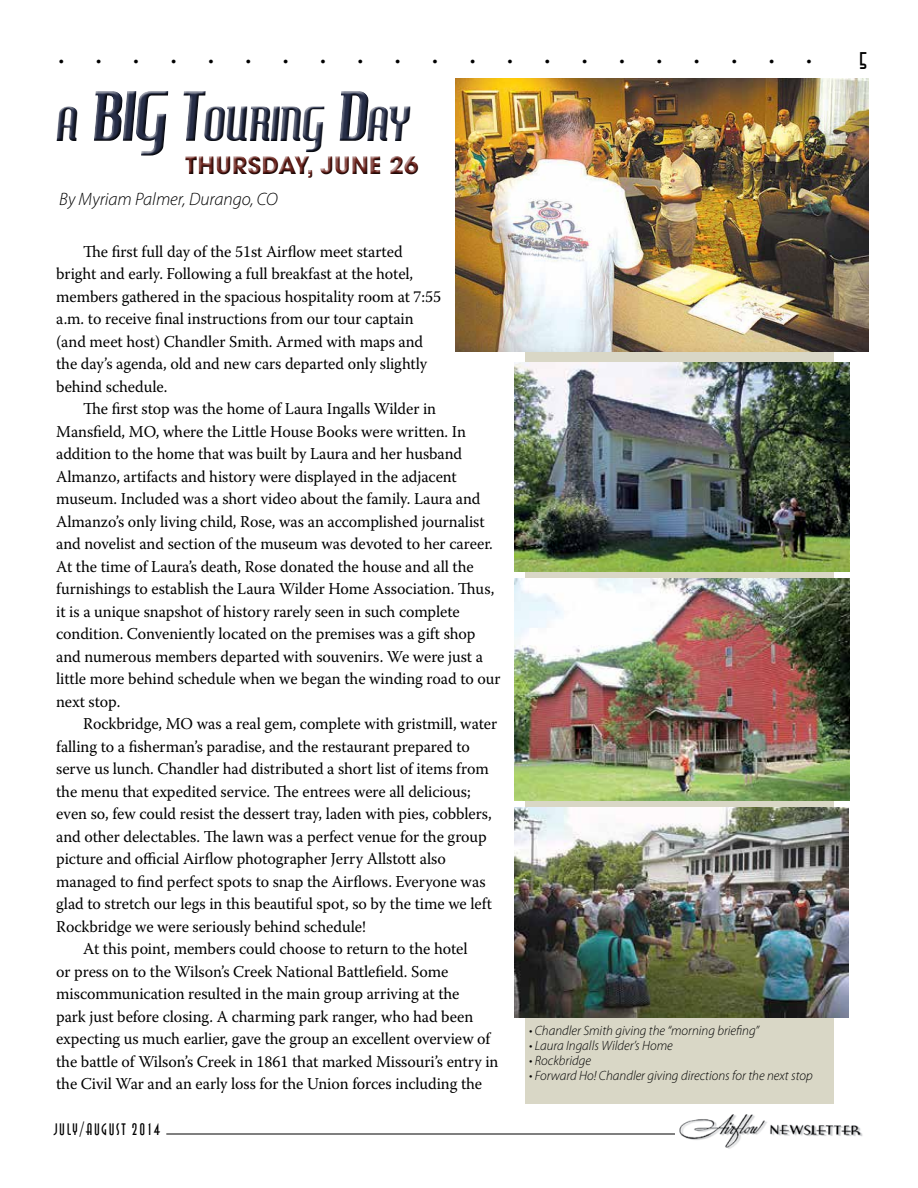
<style>
.page{position:relative;width:918px;height:1188px;background:#fff}
.page>*{position:absolute;margin:0;border:0;box-sizing:border-box;transform-origin:0 0}
.t1{font:47.25px "Hamburger Heaven";color:#262d47}
.t2{font:700 24px "Avant Garde";color:#6c231c}
.t3{font:300 21px "Myriad Pro";color:#000}
.t4{font:italic 300 18px "Myriad Pro";color:#000}
.t5{font:16.5px "Warnock Pro";letter-spacing:-.005em;color:#000}
.t6{font:16.5px "Anna";letter-spacing:.1em;color:#000}
.t7{font:italic 300 13.5px "Myriad Pro";color:#000}
.s1{font-family:"Anna";font-weight:400;font-size:24px}
.s2{font-size:67.5px}
</style>
<div class="page">
<img style="left:679px;top:1114px;width:184px;height:35px">
<hr style="left:166px;top:1134px;width:509px;height:1px;background:#000">
<div style="left:525px;top:294px;width:309px;height:810px;background:#d9d7c6"></div>
<div style="left:54px;top:89px;width:360px;height:70px;background:#000;opacity:.75"></div>
<div style="left:182px;top:153px;width:238px;height:27px;background:#fff"></div>
<div style="left:182px;top:155px;width:240px;height:26px;background:#000;opacity:.75"></div>
<img style="left:514px;top:578px;width:335px;height:223px">
<img style="left:514px;top:363px;width:335px;height:209px">
<img style="left:455px;top:79px;width:414px;height:272px">
<img style="left:514px;top:808px;width:335px;height:209px">
<p class="t3" style="left:59px;top:47px;width:44px">• •</p>
<p class="t3" style="left:134px;top:47px;width:44px">• •</p>
<p class="t3" style="left:208px;top:47px;width:44px">• •</p>
<p class="t3" style="left:283px;top:47px;width:44px">• •</p>
<p class="t3" style="left:358px;top:47px;width:44px">• •</p>
<p class="t3" style="left:433px;top:47px;width:44px">• •</p>
<p class="t3" style="left:507px;top:47px;width:44px">• •</p>
<p class="t3" style="left:582px;top:47px;width:44px">• •</p>
<p class="t3" style="left:657px;top:47px;width:44px">• •</p>
<p class="t3" style="left:732px;top:47px;width:44px">• •</p>
<p class="t3" style="left:806px;top:47px;width:63px">• <span class="s1">5</span></p>
<h1 class="t1" style="left:56px;top:96px;width:354px">A <span class="s2">Big</span> <span class="s2">T</span>OURING <span class="s2">D</span>AY</h1>
<p class="t4" style="left:59px;top:188px;width:220px">By Myriam Palmer, Durango, CO</p>
<p class="t5" style="left:83px;top:241px;width:321px">The first full day of the 51st Airflow meet started</p>
<p class="t5" style="left:56px;top:264px;width:359px">bright and early. Following a full breakfast at the hotel,</p>
<p class="t5" style="left:56px;top:286px;width:386px">members gathered in the spacious hospitality room at 7:55</p>
<p class="t5" style="left:56px;top:309px;width:359px">a.m. to receive final instructions from our tour captain</p>
<p class="t5" style="left:56px;top:331px;width:369px">(and meet host) Chandler Smith. Armed with maps and</p>
<p class="t5" style="left:56px;top:354px;width:373px">the day’s agenda, old and new cars departed only slightly</p>
<p class="t5" style="left:56px;top:376px;width:113px">behind schedule.</p>
<p class="t5" style="left:83px;top:399px;width:355px">The first stop was the home of Laura Ingalls Wilder in</p>
<p class="t5" style="left:56px;top:421px;width:411px">Mansfield, MO, where the Little House Books were written. In</p>
<p class="t5" style="left:56px;top:444px;width:408px">addition to the home that was built by Laura and her husband</p>
<p class="t5" style="left:56px;top:466px;width:402px">Almanzo, artifacts and history were displayed in the adjacent</p>
<p class="t5" style="left:56px;top:489px;width:426px">museum. Included was a short video about the family. Laura and</p>
<p class="t5" style="left:56px;top:511px;width:430px">Almanzo’s only living child, Rose, was an accomplished journalist</p>
<p class="t5" style="left:56px;top:534px;width:438px">and novelist and section of the museum was devoted to her career.</p>
<p class="t5" style="left:56px;top:556px;width:419px">At the time of Laura’s death, Rose donated the house and all the</p>
<p class="t5" style="left:56px;top:579px;width:440px">furnishings to establish the Laura Wilder Home Association. Thus,</p>
<p class="t5" style="left:56px;top:601px;width:405px">it is a unique snapshot of history rarely seen in such complete</p>
<p class="t5" style="left:56px;top:624px;width:421px">condition. Conveniently located on the premises was a gift shop</p>
<p class="t5" style="left:56px;top:646px;width:429px">and numerous members departed with souvenirs. We were just a</p>
<p class="t5" style="left:56px;top:669px;width:446px">little more behind schedule when we began the winding road to our</p>
<p class="t5" style="left:56px;top:691px;width:66px">next stop.</p>
<p class="t5" style="left:83px;top:714px;width:416px">Rockbridge, MO was a real gem, complete with gristmill, water</p>
<p class="t5" style="left:56px;top:736px;width:415px">falling to a fisherman’s paradise, and the restaurant prepared to</p>
<p class="t5" style="left:56px;top:759px;width:434px">serve us lunch. Chandler had distributed a short list of items from</p>
<p class="t5" style="left:56px;top:781px;width:416px">the menu that expedited service. The entrees were all delicious;</p>
<p class="t5" style="left:56px;top:804px;width:437px">even so, few could resist the dessert tray, laden with pies, cobblers,</p>
<p class="t5" style="left:56px;top:826px;width:432px">and other delectables. The lawn was a perfect venue for the group</p>
<p class="t5" style="left:56px;top:849px;width:391px">picture and official Airflow photographer Jerry Allstott also</p>
<p class="t5" style="left:56px;top:871px;width:431px">managed to find perfect spots to snap the Airflows. Everyone was</p>
<p class="t5" style="left:56px;top:894px;width:437px">glad to stretch our legs in this beautiful spot, so by the time we left</p>
<p class="t5" style="left:56px;top:916px;width:311px">Rockbridge we were seriously behind schedule!</p>
<p class="t5" style="left:83px;top:939px;width:386px">At this point, members could choose to return to the hotel</p>
<p class="t5" style="left:56px;top:961px;width:394px">or press on to the Wilson’s Creek National Battlefield. Some</p>
<p class="t5" style="left:56px;top:984px;width:405px">miscommunication resulted in the main group arriving at the</p>
<p class="t5" style="left:56px;top:1006px;width:419px">park just before closing. A charming park ranger, who had been</p>
<p class="t5" style="left:56px;top:1029px;width:436px">expecting us much earlier, gave the group an excellent overview of</p>
<p class="t5" style="left:56px;top:1051px;width:444px">the battle of Wilson’s Creek in 1861 that marked Missouri’s entry in</p>
<p class="t5" style="left:56px;top:1074px;width:428px">the Civil War and an early loss for the Union forces including the</p>
<h2 class="t2" style="left:185px;top:150px;width:235px">THURSDAY, JUNE 26</h2>
<p class="t7" style="left:529px;top:1023px;width:232px">• Chandler Smith giving the “morning briefing”</p>
<p class="t7" style="left:529px;top:1038px;width:145px">• Laura Ingalls Wilder’s Home</p>
<p class="t7" style="left:529px;top:1053px;width:63px">• Rockbridge</p>
<p class="t7" style="left:529px;top:1068px;width:285px">• Forward Ho! Chandler giving directions for the next stop</p>
<p class="t6" style="left:54px;top:1121px;width:107px">JULY/AUGUST 2014</p>
</div>
